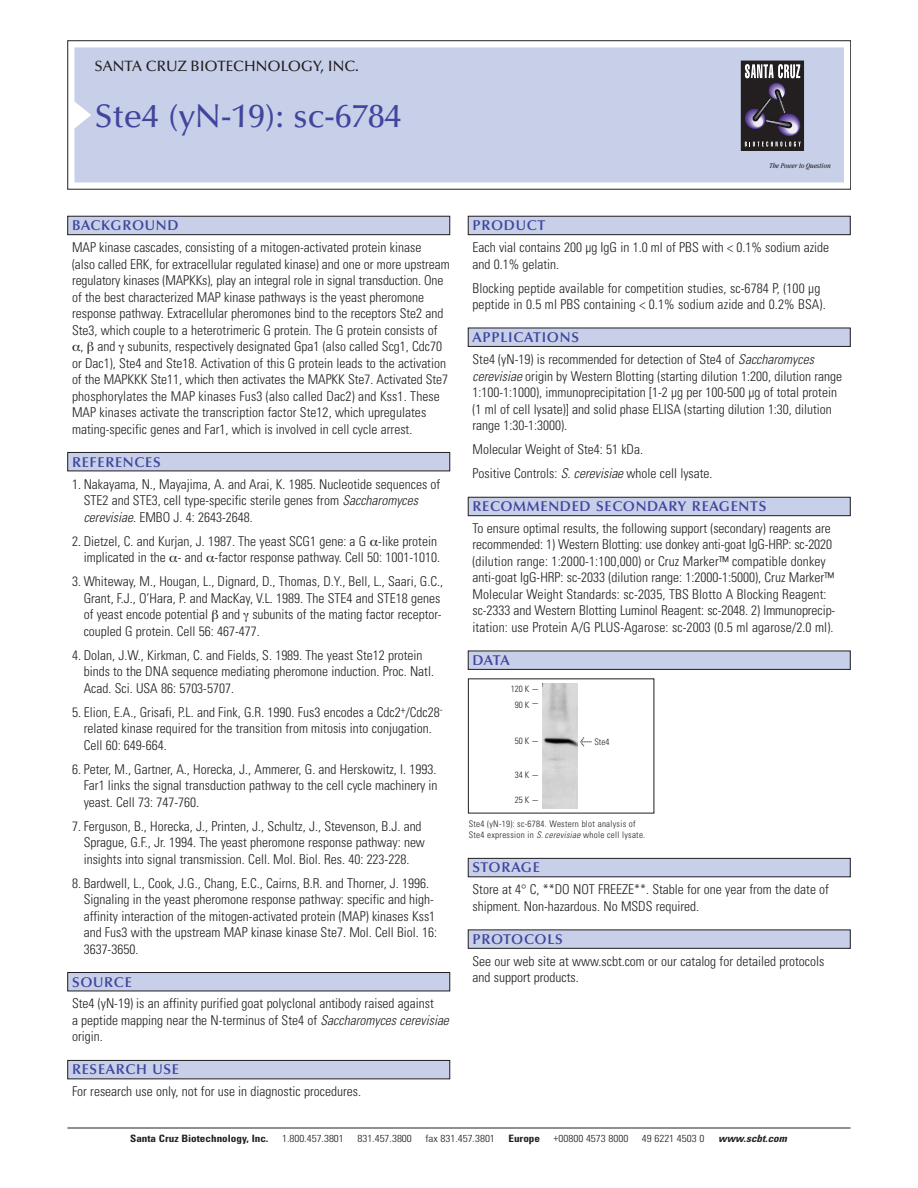
<style>
.page{position:relative;width:918px;height:1188px;background:#fff}
.page>*{position:absolute;margin:0;border:0;box-sizing:border-box;transform-origin:0 0}
.t1{font:500 33px "Optima";color:#41459c}
.t2{font:500 15px "Optima";color:#231f20}
.t3{font:600 14.25px "Optima";letter-spacing:.05em;color:#41459c}
.t4{font:300 condensed 13.5px/16.5px "Univers";color:#231f20}
.t5{font:300 condensed 10.2px "Univers";color:#231f20;scale:1.1 1}
.t6{font:700 condensed 10.2px "Univers";color:#231f20;scale:1.1 1}
.t7{font:italic 700 condensed 10.2px "Univers";color:#231f20;scale:1.1 1}
.t8{font:300 condensed 9px/10.5px "Univers";letter-spacing:.03em;color:#231f20}
.t9{font:italic condensed 7.5px "Garamond";color:#231f20}
.s1{font-style:italic}
.s2{font-family:"Meta Plus";font-weight:400;font-stretch:normal;font-size:10.5px}
</style>
<div class="page">
<div style="left:468px;top:216px;width:382px;height:19px;background:#c7cfe9"></div>
<div style="left:468px;top:216px;width:382px;height:19px;border:1px solid #231f20"></div>
<div style="left:468px;top:328px;width:382px;height:18px;background:#c7cfe9"></div>
<div style="left:468px;top:328px;width:382px;height:19px;border:1px solid #231f20"></div>
<div style="left:468px;top:497px;width:382px;height:19px;background:#c7cfe9"></div>
<div style="left:468px;top:497px;width:382px;height:19px;border:1px solid #231f20"></div>
<div style="left:468px;top:651px;width:382px;height:18px;background:#c7cfe9"></div>
<div style="left:468px;top:651px;width:382px;height:19px;border:1px solid #231f20"></div>
<div style="left:468px;top:858px;width:382px;height:19px;background:#c7cfe9"></div>
<div style="left:468px;top:858px;width:382px;height:19px;border:1px solid #231f20"></div>
<div style="left:468px;top:930px;width:382px;height:18px;background:#c7cfe9"></div>
<div style="left:468px;top:930px;width:382px;height:19px;border:1px solid #231f20"></div>
<div style="left:74px;top:47px;width:770px;height:135px;background:#c7cfe9"></div>
<div style="left:741px;top:61px;width:62px;height:89px;background:#231f20"></div>
<div style="left:741px;top:61px;width:63px;height:90px;border:1px solid #231f20"></div>
<svg style="left:741px;top:64px;width:64px;height:83px"></svg>
<hr style="left:68px;top:1128px;width:782px;height:1px;background:#231f20">
<img style="left:542px;top:683px;width:35px;height:126px">
<div style="left:68px;top:216px;width:382px;height:19px;background:#c7cfe9"></div>
<div style="left:68px;top:216px;width:382px;height:19px;border:1px solid #231f20"></div>
<div style="left:68px;top:452px;width:382px;height:19px;background:#c7cfe9"></div>
<div style="left:68px;top:452px;width:382px;height:19px;border:1px solid #231f20"></div>
<div style="left:68px;top:973px;width:382px;height:18px;background:#c7cfe9"></div>
<div style="left:68px;top:972px;width:382px;height:19px;border:1px solid #231f20"></div>
<div style="left:68px;top:1060px;width:382px;height:19px;background:#c7cfe9"></div>
<div style="left:68px;top:1060px;width:382px;height:19px;border:1px solid #231f20"></div>
<p class="t2" style="left:94px;top:60px;width:266px">SANTA CRUZ BIOTECHNOLOGY, INC.</p>
<h1 class="t1" style="left:94px;top:103px;width:308px">Ste4 (yN-19): sc-6784</h1>
<p class="t9" style="left:769px;top:163px;width:63px">The Power to Question</p>
<p class="t3" style="left:72px;top:220px;width:108px">BACKGROUND</p>
<p class="t4" style="left:72px;top:241px;width:351px">MAP kinase cascades, consisting of a mitogen-activated protein kinase</p>
<p class="t4" style="left:72px;top:257px;width:379px">(also called ERK, for extracellular regulated kinase) and one or more upstream</p>
<p class="t4" style="left:72px;top:274px;width:373px">regulatory kinases (MAPKKs), play an integral role in signal transduction. One</p>
<p class="t4" style="left:72px;top:290px;width:354px">of the best characterized MAP kinase pathways is the yeast pheromone</p>
<p class="t4" style="left:72px;top:307px;width:373px">response pathway. Extracellular pheromones bind to the receptors Ste2 and</p>
<p class="t4" style="left:72px;top:323px;width:367px">Ste3, which couple to a heterotrimeric G protein. The G protein consists of</p>
<p class="t4" style="left:81px;top:340px;width:363px">, and subunits, respectively designated Gpa1 (also called Scg1, Cdc70</p>
<p class="t4" style="left:72px;top:356px;width:376px">or Dac1), Ste4 and Ste18. Activation of this G protein leads to the activation</p>
<p class="t4" style="left:72px;top:373px;width:378px">of the MAPKKK Ste11, which then activates the MAPKK Ste7. Activated Ste7</p>
<p class="t4" style="left:72px;top:389px;width:369px">phosphorylates the MAP kinases Fus3 (also called Dac2) and Kss1. These</p>
<p class="t4" style="left:72px;top:406px;width:356px">MAP kinases activate the transcription factor Ste12, which upregulates</p>
<p class="t4" style="left:72px;top:422px;width:342px">mating-specific genes and Far1, which is involved in cell cycle arrest.</p>
<p class="t3" style="left:72px;top:456px;width:90px">REFERENCES</p>
<p class="t4" style="left:84px;top:477px;width:358px;text-indent:-12px">1. Nakayama, N., Mayajima, A. and Arai, K. 1985. Nucleotide sequences of<br>STE2 and STE3, cell type-specific sterile genes from <span class="s1">Saccharomyces cerevisiae</span>. EMBO J. 4: 2643-2648.</p>
<p class="t4" style="left:72px;top:534px;width:370px;text-align:right">2. Dietzel, C. and Kurjan, J. 1987. The yeast SCG1 gene: a G -like protein implicated in the - and -factor response pathway. Cell 50: 1001-1010.</p>
<p class="t4" style="left:84px;top:574px;width:361px;text-indent:-12px">3. Whiteway, M., Hougan, L., Dignard, D., Thomas, D.Y., Bell, L., Saari, G.C., Grant, F.J., O’Hara, P. and MacKay, V.L. 1989. The STE4 and STE18 genes of yeast encode potential and subunits of the mating factor receptor&shy;coupled G protein. Cell 56: 467-477.</p>
<p class="t4" style="left:84px;top:648px;width:352px;text-indent:-12px">4. Dolan, J.W., Kirkman, C. and Fields, S. 1989. The yeast Ste12 protein binds to the DNA sequence mediating pheromone induction. Proc. Natl.<br>Acad. Sci. USA 86: 5703-5707.</p>
<p class="t4" style="left:84px;top:705px;width:361px;text-indent:-12px">5. Elion, E.A., Grisafi, P.L. and Fink, G.R. 1990. Fus3 encodes a Cdc2<sup>+</sup>/Cdc28<sup>- </sup>related kinase required for the transition from mitosis into conjugation.<br>Cell 60: 649-664.</p>
<p class="t4" style="left:84px;top:762px;width:355px;text-align:justify;text-indent:-12px">6. Peter, M., Gartner, A., Horecka, J., Ammerer, G. and Herskowitz, I. 1993.<br>Far1 links the signal transduction pathway to the cell cycle machinery in yeast. Cell 73: 747-760.</p>
<p class="t4" style="left:84px;top:819px;width:343px;text-indent:-12px">7. Ferguson, B., Horecka, J., Printen, J., Schultz, J., Stevenson, B.J. and<br>Sprague, G.F., Jr. 1994. The yeast pheromone response pathway: new insights into signal transmission. Cell. Mol. Biol. Res. 40: 223-228.</p>
<p class="t4" style="left:84px;top:876px;width:355px;text-indent:-12px">8. Bardwell, L., Cook, J.G., Chang, E.C., Cairns, B.R. and Thorner, J. 1996.<br>Signaling in the yeast pheromone response pathway: specific and high&shy;affinity interaction of the mitogen-activated protein (MAP) kinases Kss1 and Fus3 with the upstream MAP kinase kinase Ste7. Mol. Cell Biol. 16:<br>3637-3650.</p>
<p class="t3" style="left:72px;top:976px;width:61px">SOURCE</p>
<p class="t4" style="left:72px;top:997px;width:381px">Ste4 (yN-19) is an affinity purified goat polyclonal antibody raised against<br>a peptide mapping near the N-terminus of Ste4 of <span class="s1">Saccharomyces cerevisiae </span>origin.</p>
<p class="t3" style="left:72px;top:1064px;width:109px">RESEARCH USE</p>
<p class="t4" style="left:72px;top:1085px;width:290px">For research use only, not for use in diagnostic procedures.</p>
<p class="t3" style="left:473px;top:220px;width:74px">PRODUCT</p>
<p class="t4" style="left:473px;top:241px;width:358px">Each vial contains 200 µg IgG in 1.0 ml of PBS with &lt; 0.1% sodium azide and 0.1% gelatin.</p>
<p class="t4" style="left:473px;top:281px;width:355px">Blocking peptide available for competition studies, sc-6784 P, (100 µg peptide in 0.5 ml PBS containing &lt; 0.1% sodium azide and 0.2% BSA).</p>
<p class="t3" style="left:473px;top:331px;width:108px">APPLICATIONS</p>
<p class="t4" style="left:473px;top:352px;width:371px">Ste4 (yN-19) is recommended for detection of Ste4 of <span class="s1">Saccharomyces cerevisiae</span>origin by Western Blotting (starting dilution 1:200, dilution range 1:100-1:1000), immunoprecipitation [1-2 µg per 100-500 µg of total protein (1 ml of cell lysate)] and solid phase ELISA (starting dilution 1:30, dilution range 1:30-1:3000).</p>
<p class="t4" style="left:473px;top:439px;width:242px;line-height:24px">Molecular Weight of Ste4: 51 kDa.<br>Positive Controls: <span class="s1">S.cerevisiae</span>whole cell lysate.</p>
<p class="t3" style="left:473px;top:500px;width:295px">RECOMMENDED SECONDARY REAGENTS</p>
<p class="t4" style="left:473px;top:521px;width:364px">To ensure optimal results, the following support (secondary) reagents are recommended: 1) Western Blotting: use donkey anti-goat IgG-HRP: sc-2020 (dilution range: 1:2000-1:100,000) or Cruz Marker™ compatible donkey anti-goat IgG-HRP: sc-2033 (dilution range: 1:2000-1:5000), Cruz Marker™ Molecular Weight Standards: sc-2035, TBS Blotto A Blocking Reagent: sc-2333 and Western Blotting Luminol Reagent: sc-2048. 2) Immunoprecip&shy;itation: use Protein A/G PLUS-Agarose: sc-2003 (0.5 ml agarose/2.0 ml).</p>
<p class="t3" style="left:473px;top:654px;width:39px">DATA</p>
<p class="t8" style="left:511px;top:681px;width:30px;line-height:16px;text-align:center">120 K -<br>90 K -</p>
<p class="t8" style="left:515px;top:736px;width:26px">50 K -</p>
<p class="t8" style="left:515px;top:770px;width:26px">34 K -</p>
<p class="t8" style="left:515px;top:796px;width:26px">25 K -</p>
<p class="t8" style="left:580px;top:738px;width:31px"><span class="s2">&lt;</span> Ste4</p>
<p class="t8" style="left:469px;top:820px;width:178px">Ste4 (yN-19): sc-6784. Western blot analysis of<br>Ste4 expression in <span class="s1">S.cerevisiae</span>whole cell lysate.</p>
<p class="t3" style="left:473px;top:862px;width:69px">STORAGE</p>
<p class="t4" style="left:473px;top:883px;width:358px">Store at 4° C, **DO NOT FREEZE**. Stable for one year from the date of shipment. Non-hazardous. No MSDS required.</p>
<p class="t3" style="left:473px;top:933px;width:92px">PROTOCOLS</p>
<p class="t4" style="left:473px;top:954px;width:353px">See our web site at www.scbt.com or our catalog for detailed protocols and support products.</p>
<p class="t6" style="left:130px;top:1135px;width:127px">Santa Cruz Biotechnology, Inc.</p>
<p class="t5" style="left:282px;top:1135px;width:58px">1.800.457.3801</p>
<p class="t5" style="left:357px;top:1135px;width:51px">831.457.3800</p>
<p class="t5" style="left:425px;top:1135px;width:65px">fax 831.457.3801</p>
<p class="t6" style="left:508px;top:1135px;width:30px">Europe</p>
<p class="t5" style="left:554px;top:1135px;width:69px">+00800 4573 8000</p>
<p class="t5" style="left:642px;top:1135px;width:58px">49 6221 4503 0</p>
<p class="t7" style="left:718px;top:1135px;width:66px">www.scbt.com</p>
</div>
